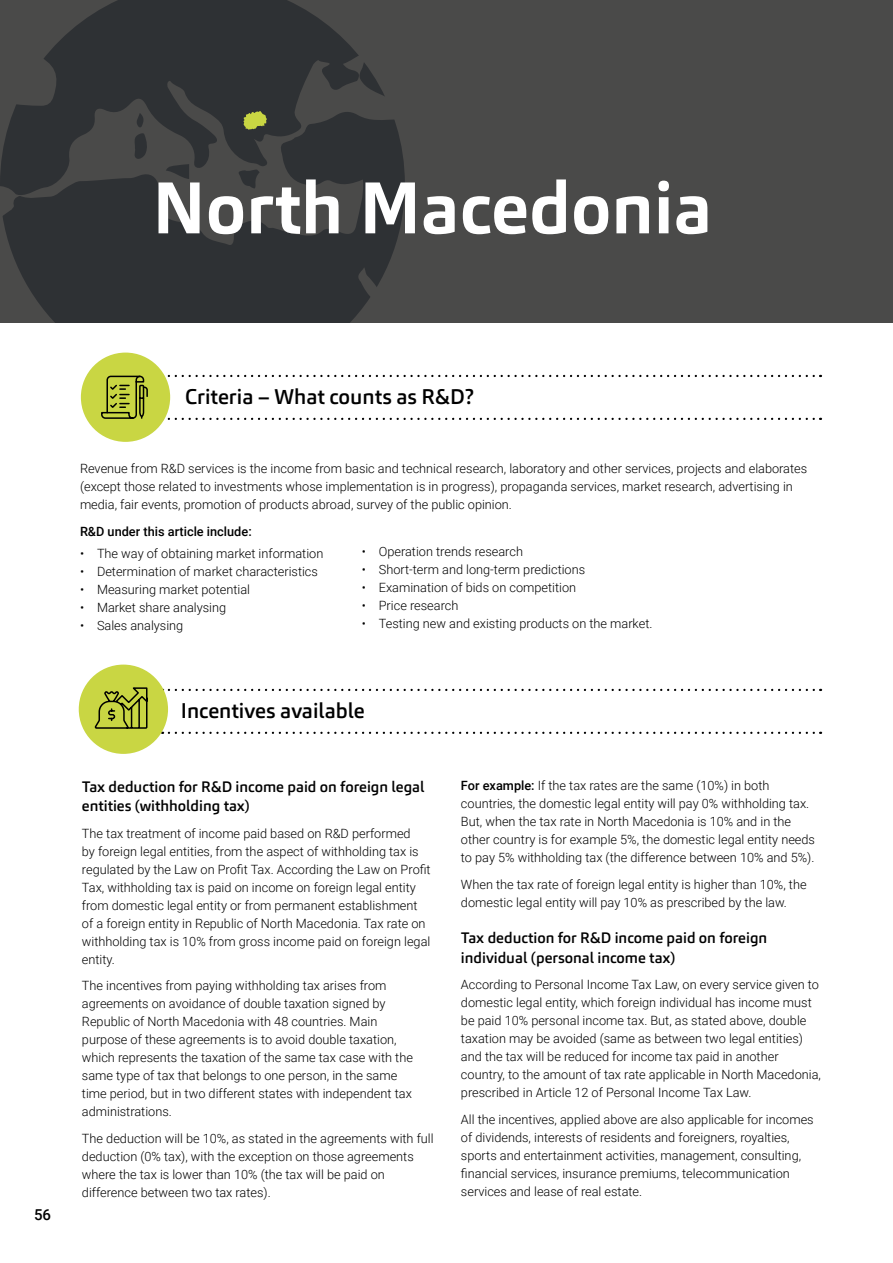
<style>
.page{position:relative;width:893px;height:1263px;background:#fff}
.page>*{position:absolute;margin:0;border:0;box-sizing:border-box;transform-origin:0 0}
.t1{font:700 72px "Carnac";color:#fff}
.t2{font:500 21px "Carnac";color:#000}
.t3{font:500 15px/19.5px "Carnac";color:#000}
.t4{font:500 15px "Roboto";color:#000}
.t5{font:300 12.75px/18px "Roboto";color:#000}
.t6{font:500 12.75px "Roboto";color:#000}
.s1{font-weight:500}
</style>
<div class="page">
<div style="left:0;top:0;width:893px;height:323px;background:#4a4a49"></div>
<svg style="left:0;top:0;width:405px;height:323px;fill:#2e3134"></svg>
<svg style="left:237px;top:169px;width:23px;height:23px"></svg>
<svg style="left:0;top:0;width:81px;height:28px"></svg>
<svg style="left:166px;top:164px;width:23px;height:15px"></svg>
<svg style="left:132px;top:113px;width:16px;height:47px"></svg>
<svg style="left:169px;top:375px;width:652px;height:2px"></svg>
<svg style="left:169px;top:418px;width:652px;height:2px"></svg>
<div style="left:81px;top:353px;width:89px;height:89px;background:#c9d643;border-radius:50%"></div>
<svg style="left:101px;top:375px;width:47px;height:44px"></svg>
<svg style="left:169px;top:689px;width:652px;height:2px"></svg>
<svg style="left:169px;top:732px;width:652px;height:2px"></svg>
<div style="left:79px;top:665px;width:89px;height:89px;background:#c9d643;border-radius:50%"></div>
<svg style="left:94px;top:687px;width:54px;height:42px"></svg>
<svg style="left:243px;top:111px;width:24px;height:19px"></svg>
<h1 class="t1" style="left:152px;top:162px;width:561px">North Macedonia</h1>
<p class="t4" style="left:34px;top:1204px;width:19px">56</p>
<h2 class="t2" style="left:185px;top:384px;width:290px">Criteria – What counts as R&amp;D?</h2>
<p class="t5" style="left:80px;top:459px;width:729px">Revenue from R&amp;D services is the income from basic and technical research, laboratory and other services, projects and elaborates (except those related to investments whose implementation is in progress), propaganda services, market research, advertising in media, fair events, promotion of products abroad, survey of the public opinion.</p>
<p class="t6" style="left:80px;top:522px;width:173px">R&amp;D under this article include:</p>
<p class="t5" style="left:80px;top:544px;width:245px">• The way of obtaining market information</p>
<p class="t5" style="left:80px;top:562px;width:239px">• Determination of market characteristics</p>
<p class="t5" style="left:80px;top:580px;width:172px">• Measuring market potential</p>
<p class="t5" style="left:80px;top:598px;width:148px">• Market share analysing</p>
<p class="t5" style="left:80px;top:616px;width:105px">• Sales analysing</p>
<p class="t5" style="left:362px;top:542px;width:163px">• Operation trends research</p>
<p class="t5" style="left:362px;top:560px;width:225px">• Short-term and long-term predictions</p>
<p class="t5" style="left:362px;top:578px;width:216px">• Examination of bids on competition</p>
<p class="t5" style="left:362px;top:596px;width:98px">• Price research</p>
<p class="t5" style="left:362px;top:614px;width:292px">• Testing new and existing products on the market.</p>
<h2 class="t2" style="left:181px;top:697px;width:186px">Incentives available</h2>
<p class="t3" style="left:82px;top:777px;width:344px">Tax deduction for R&amp;D income paid on foreign legal entities (withholding tax)</p>
<p class="t5" style="left:82px;top:824px;width:350px">The tax treatment of income paid based on R&amp;D performed<br>by foreign legal entities, from the aspect of withholding tax is regulated by the Law on Profit Tax. According the Law on Profit Tax, withholding tax is paid on income on foreign legal entity from domestic legal entity or from permanent establishment of a foreign entity in Republic of North Macedonia. Tax rate on withholding tax is 10% from gross income paid on foreign legal entity.</p>
<p class="t5" style="left:82px;top:976px;width:332px">The incentives from paying withholding tax arises from agreements on avoidance of double taxation signed by Republic of North Macedonia with 48 countries. Main purpose of these agreements is to avoid double taxation, which represents the taxation of the same tax case with the same type of tax that belongs to one person, in the same time period, but in two different states with independent tax administrations.</p>
<p class="t5" style="left:82px;top:1129px;width:353px">The deduction will be 10%, as stated in the agreements with full deduction (0% tax), with the exception on those agreements where the tax is lower than 10% (the tax will be paid on difference between two tax rates).</p>
<p class="t5" style="left:461px;top:776px;width:356px"><span class="s1">For example:</span> If the tax rates are the same (10%) in both countries, the domestic legal entity will pay 0% withholding tax.<br>But, when the tax rate in North Macedonia is 10% and in the other country is for example 5%, the domestic legal entity needs to pay 5% withholding tax (the difference between 10% and 5%).</p>
<p class="t5" style="left:461px;top:874px;width:347px">When the tax rate of foreign legal entity is higher than 10%, the domestic legal entity will pay 10% as prescribed by the law.</p>
<p class="t3" style="left:461px;top:928px;width:308px">Tax deduction for R&amp;D income paid on foreign individual (personal income tax)</p>
<p class="t5" style="left:461px;top:975px;width:361px">According to Personal Income Tax Law, on every service given to domestic legal entity, which foreign individual has income must be paid 10% personal income tax. But, as stated above, double taxation may be avoided (same as between two legal entities) and the tax will be reduced for income tax paid in another country, to the amount of tax rate applicable in North Macedonia, prescribed in Article 12 of Personal Income Tax Law.</p>
<p class="t5" style="left:461px;top:1109px;width:354px">All the incentives, applied above are also applicable for incomes of dividends, interests of residents and foreigners, royalties, sports and entertainment activities, management, consulting, financial services, insurance premiums, telecommunication services and lease of real estate.</p>
</div>
